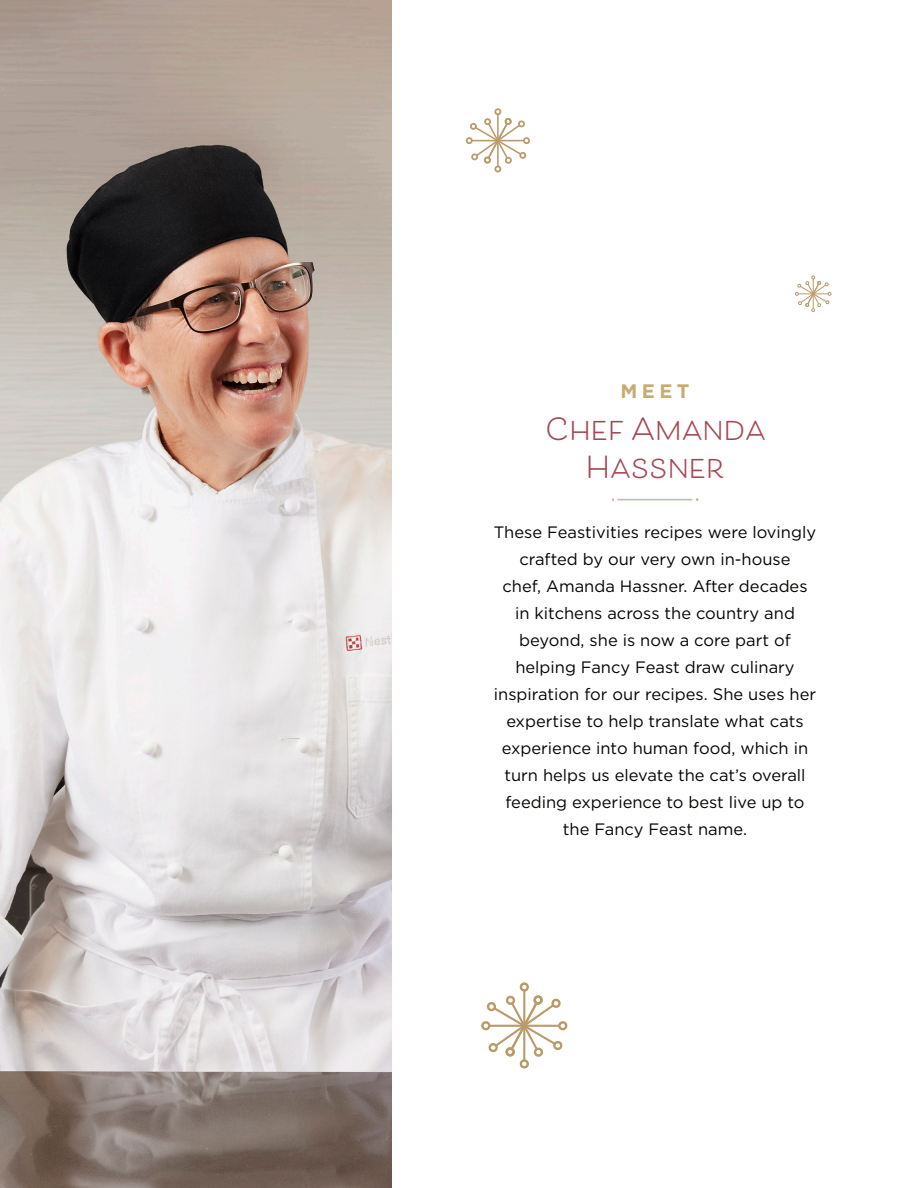
<style>
.page{position:relative;width:918px;height:1188px;background:#fff}
.page>*{position:absolute;margin:0;border:0;box-sizing:border-box;transform-origin:0 0}
.t1{font:700 30px/37.8px "Beloved Sans";color:#a74652;text-align:center}
.t2{font:700 19.5px "Gotham";color:#c9aa70}
.t3{font:16.5px/27px "Gotham";color:#040503;text-align:center}
</style>
<div class="page">
<img style="left:0;top:0;width:392px;height:1188px">
<img style="left:612px;top:498px;width:87px;height:3px">
<hr style="left:497px;top:114px;width:2px;height:52px;background:#bb9a69">
<div style="left:494px;top:108px;width:7px;height:7px;border:2px solid #bb9a69;border-radius:50%"></div>
<div style="left:494px;top:166px;width:7px;height:6px;border:2px solid #bb9a69;border-radius:50%"></div>
<div style="left:523px;top:137px;width:7px;height:7px;border:2px solid #bb9a69;border-radius:50%"></div>
<div style="left:466px;top:137px;width:7px;height:7px;border:2px solid #bb9a69;border-radius:50%"></div>
<svg style="left:469px;top:117px;width:59px;height:47px"></svg>
<svg style="left:795px;top:275px;width:37px;height:37px"></svg>
<hr style="left:523px;top:990px;width:2px;height:70px;background:#bb9a69">
<div style="left:520px;top:982px;width:9px;height:10px;border:2px solid #bb9a69;border-radius:50%"></div>
<div style="left:520px;top:1059px;width:9px;height:10px;border:2px solid #bb9a69;border-radius:50%"></div>
<div style="left:558px;top:1021px;width:9px;height:9px;border:2px solid #bb9a69;border-radius:50%"></div>
<div style="left:481px;top:1021px;width:9px;height:9px;border:2px solid #bb9a69;border-radius:50%"></div>
<svg style="left:486px;top:994px;width:78px;height:63px"></svg>
<p class="t2" style="left:620px;top:378px;width:71px">MEET</p>
<p class="t1" style="left:545px;top:411px;width:223px">Chef Amanda<br>Hassner</p>
<p class="t3" style="left:494px;top:518px;width:324px">These Feastivities recipes were lovingly crafted by our very own in-house<br>chef, Amanda Hassner. After decades in kitchens across the country and beyond, she is now a core part of helping Fancy Feast draw culinary inspiration for our recipes. She uses her expertise to help translate what cats experience into human food, which in turn helps us elevate the cat’s overall feeding experience to best live up to the Fancy Feast name.</p>
</div>
